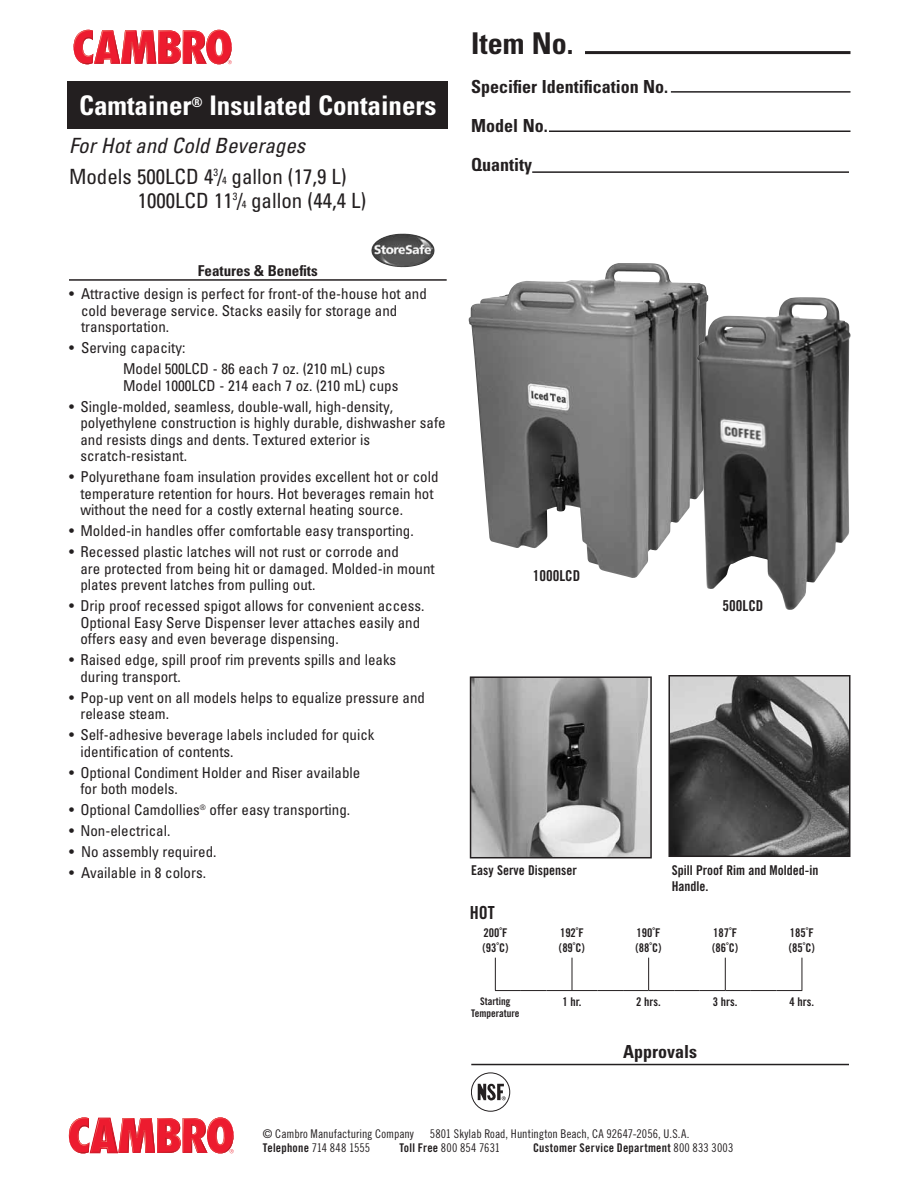
<style>
.page{position:relative;width:918px;height:1188px;background:#fff}
.page>*{position:absolute;margin:0;border:0;box-sizing:border-box;transform-origin:0 0}
.t1{font:700 condensed 30px "Univers";color:#231f20}
.t2{font:700 condensed 27px "Univers";color:#fff}
.t3{font:condensed 21px/30.8px "Univers";color:#231f20}
.t4{font:700 condensed 18px/39px "Univers";color:#231f20}
.t5{font:18px "Trade Gothic Bold Cond Twenty";color:#231f20}
.t6{font:condensed 15px/16.5px "Univers";color:#231f20}
.t7{font:700 condensed 15px "Univers";color:#231f20}
.t8{font:15px "Trade Gothic Bold Cond Twenty";color:#231f20}
.t9{font:13.5px/16.2px "Trade Gothic Bold Cond Twenty";color:#231f20}
.t10{font:12px "Trade Gothic LT Std Cn 18";letter-spacing:.005em;color:#231f20}
.t11{font:12px/14.4px "Trade Gothic Bold Cond Twenty";color:#231f20}
.t12{font:12px "Trade Gothic LT Std Bd Cn 20";letter-spacing:.02em;color:#231f20}
.t13{font:10.5px/12.6px "Trade Gothic Bold Cond Twenty";color:#231f20;text-align:center}
.s1{font-style:italic}
.s2{font-size:10.5px}
.s3{font-family:"Trade Gothic LT Std Bd Cn 20"}
.s4{font-family:"Trade Gothic LT Std Cn 18"}
</style>
<div class="page">
<svg style="left:69px;top:1118px;width:165px;height:35px"></svg>
<svg style="left:74px;top:30px;width:158px;height:34px"></svg>
<hr style="left:585px;top:51px;width:266px;height:3px;background:#231f20">
<hr style="left:671px;top:91px;width:180px;height:2px;background:#231f20">
<hr style="left:549px;top:130px;width:301px;height:2px;background:#231f20">
<hr style="left:532px;top:171px;width:317px;height:2px;background:#231f20">
<div style="left:68px;top:81px;width:380px;height:48px;background:#231f20"></div>
<hr style="left:471px;top:1064px;width:378px;height:1px;background:#231f20">
<hr style="left:69px;top:279px;width:378px;height:2px;background:#231f20">
<img style="left:371px;top:234px;width:32px;height:25px">
<div style="left:471px;top:1073px;width:39px;height:39px;border:1px solid #231f20;border-radius:50%"></div>
<svg style="left:478px;top:1084px;width:28px;height:16px"></svg>
<hr style="left:495px;top:958px;width:1px;height:32px;background:#231f20">
<hr style="left:572px;top:958px;width:1px;height:32px;background:#231f20">
<hr style="left:648px;top:958px;width:1px;height:32px;background:#231f20">
<hr style="left:725px;top:958px;width:1px;height:32px;background:#231f20">
<hr style="left:802px;top:958px;width:1px;height:32px;background:#231f20">
<svg style="left:495px;top:990px;width:307px;height:1px"></svg>
<img style="left:469px;top:264px;width:220px;height:314px">
<img style="left:697px;top:297px;width:154px;height:313px">
<img style="left:473px;top:679px;width:176px;height:176px">
<div style="left:470px;top:676px;width:182px;height:182px;border:2px solid #231f20"></div>
<img style="left:671px;top:678px;width:176px;height:176px">
<div style="left:668px;top:675px;width:182px;height:182px;border:2px solid #231f20"></div>
<h2 class="t2" style="left:79px;top:89px;width:359px">Camtainer<sup>®</sup> Insulated Containers</h2>
<h3 class="t3" style="left:69px;top:130px;width:279px"><span class="s1">For Hot and Cold Beverages<br></span>Models 500LCD 4<sup>3</sup>/<span class="s2">4</span> gallon (17,9 L)</h3>
<h3 class="t3" style="left:138px;top:185px;width:230px">1000LCD 11<sup>3</sup>/<span class="s2">4</span> gallon (44,4 L)</h3>
<p class="t7" style="left:198px;top:261px;width:121px">Features &amp; Benefits</p>
<p class="t6" style="left:81px;top:285px;width:347px;text-indent:-12px">• Attractive design is perfect for front-of the-house hot and cold beverage service. Stacks easily for storage and transportation.</p>
<p class="t6" style="left:123px;top:337px;width:264px;line-height:21px;text-indent:-54px">• Serving capacity:<br>Model 500LCD - 86 each 7 oz. (210 mL) cups</p>
<p class="t6" style="left:123px;top:377px;width:277px">Model 1000LCD - 214 each 7 oz. (210 mL) cups</p>
<p class="t6" style="left:80px;top:398px;width:367px;text-indent:-11px">• Single-molded, seamless, double-wall, high-density, polyethylene construction is highly durable, dishwasher safe and resists dings and dents. Textured exterior is scratch-resistant.</p>
<p class="t6" style="left:80px;top:468px;width:360px;text-indent:-11px">• Polyurethane foam insulation provides excellent hot or cold temperature retention for hours. Hot beverages remain hot without the need for a costly external heating source.</p>
<p class="t6" style="left:69px;top:522px;width:346px">• Molded-in handles offer comfortable easy transporting.</p>
<p class="t6" style="left:80px;top:543px;width:356px;text-indent:-11px">• Recessed plastic latches will not rust or corrode and<br>are protected from being hit or damaged. Molded-in mount plates prevent latches from pulling out.</p>
<p class="t6" style="left:80px;top:597px;width:345px;text-indent:-11px">• Drip proof recessed spigot allows for convenient access.<br>Optional Easy Serve Dispenser lever attaches easily and offers easy and even beverage dispensing.</p>
<p class="t6" style="left:80px;top:651px;width:317px;text-indent:-11px">• Raised edge, spill proof rim prevents spills and leaks during transport.</p>
<p class="t6" style="left:80px;top:689px;width:346px;text-indent:-11px">• Pop-up vent on all models helps to equalize pressure and release steam.</p>
<p class="t6" style="left:80px;top:726px;width:296px;text-indent:-11px">• Self-adhesive beverage labels included for quick identification of contents.</p>
<p class="t6" style="left:80px;top:764px;width:281px;text-indent:-11px">• Optional Condiment Holder and Riser available for both models.</p>
<p class="t6" style="left:69px;top:801px;width:283px">• Optional Camdollies<sup>®</sup> offer easy transporting.</p>
<p class="t6" style="left:69px;top:822px;width:103px">• Non-electrical.</p>
<p class="t6" style="left:69px;top:843px;width:149px">• No assembly required.</p>
<p class="t6" style="left:69px;top:864px;width:139px">• Available in 8 colors.</p>
<h1 class="t1" style="left:471px;top:25px;width:104px">Item No.</h1>
<p class="t4" style="left:471px;top:67px;width:198px">Specifier Identification No.<br>Model No.<br>Quantity</p>
<p class="t8" style="left:533px;top:567px;width:49px">1000LCD</p>
<p class="t8" style="left:723px;top:597px;width:42px">500LCD</p>
<p class="t9" style="left:471px;top:862px;width:107px">Easy Serve Dispenser</p>
<p class="t9" style="left:672px;top:862px;width:148px">Spill Proof Rim and Molded-in<br>Handle.</p>
<p class="t5" style="left:470px;top:902px;width:27px">HOT</p>
<p class="t11" style="left:482px;top:926px;width:27px">200˚F (93˚C)</p>
<p class="t11" style="left:559px;top:926px;width:27px">192˚F (89˚C)</p>
<p class="t11" style="left:636px;top:926px;width:27px">190˚F (88˚C)</p>
<p class="t11" style="left:712px;top:926px;width:27px">187˚F (86˚C)</p>
<p class="t11" style="left:789px;top:926px;width:27px">185˚F (85˚C)</p>
<p class="t13" style="left:471px;top:994px;width:50px">Starting<br>Temperature</p>
<p class="t11" style="left:562px;top:994px;width:21px">1 hr.</p>
<p class="t11" style="left:636px;top:994px;width:26px">2 hrs.</p>
<p class="t11" style="left:713px;top:994px;width:26px">3 hrs.</p>
<p class="t11" style="left:790px;top:994px;width:26px">4 hrs.</p>
<p class="t4" style="left:623px;top:1032px;width:75px">Approvals</p>
<p class="t10" style="left:263px;top:1126px;width:152px">© Cambro Manufacturing Company</p>
<p class="t10" style="left:430px;top:1126px;width:261px">5801 Skylab Road, Huntington Beach, CA 92647-2056, U.S.A.</p>
<p class="t10" style="left:263px;top:1141px;width:109px"><span class="s3">Telephone</span> 714 848 1555</p>
<p class="t10" style="left:399px;top:1141px;width:102px"><span class="s3">Toll Free</span> 800 854 7631</p>
<p class="t12" style="left:533px;top:1141px;width:202px">Customer Service Department <span class="s4">800 833 3003</span></p>
</div>
